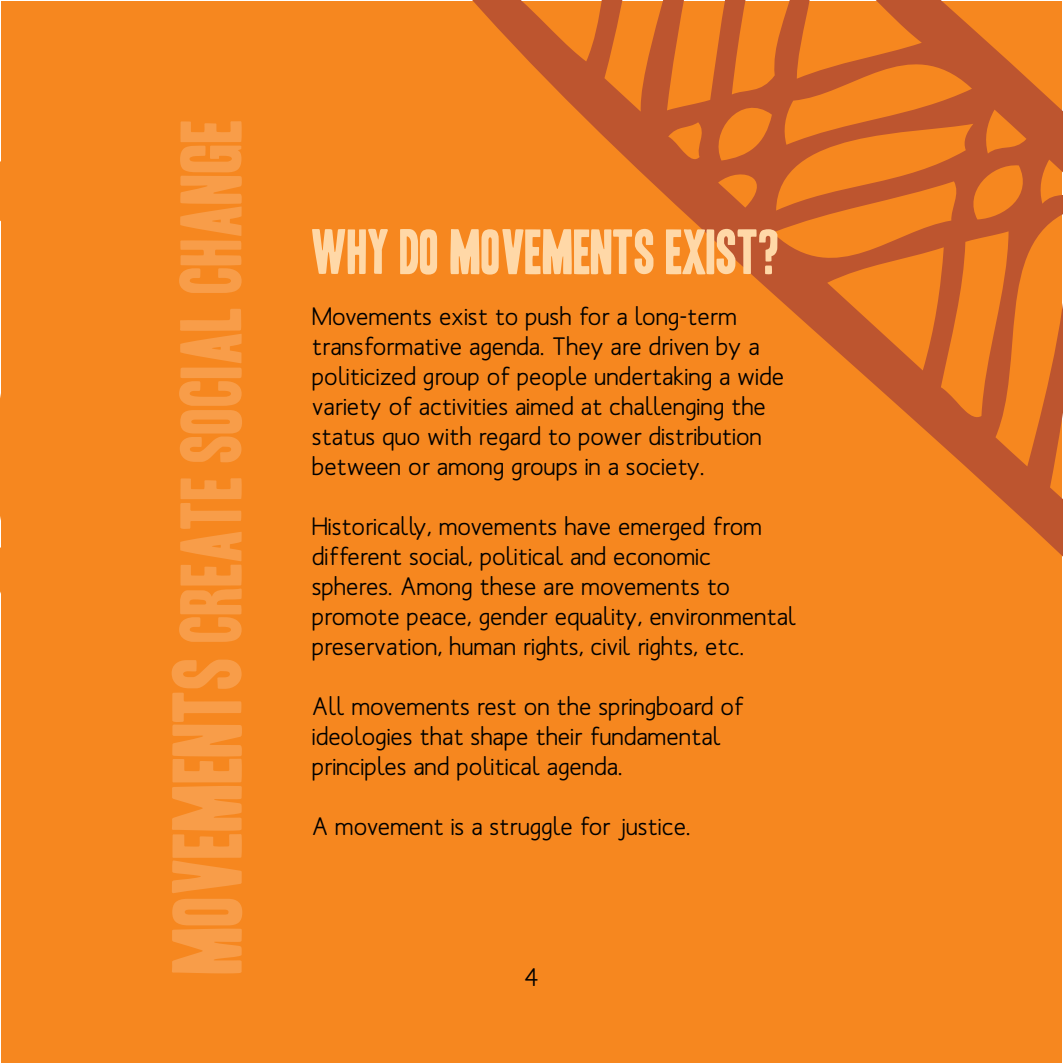
<style>
.page{position:relative;width:1063px;height:1063px;background:#fff}
.page>*{position:absolute;margin:0;border:0;box-sizing:border-box;transform-origin:0 0}
.t1{font:75px "Headline One HPLHS";color:#f89d49}
.t2{font:55px "Headline One HPLHS";color:#ffd8a7}
.t3{font:500 25px/30px "Mank Sans";color:#000}
.s1{font-size:85px}
</style>
<div class="page">
<div style="left:1px;top:1px;width:1061px;height:1062px;background:#f6871f"></div>
<svg style="left:472px;top:0;width:591px;height:557px"></svg>
<h1 class="t1" style="left:175px;top:974px;width:857px;rotate:-90deg"><span class="s1">MOVEMENTS</span> CREATE SOCIAL CHANGE</h1>
<h2 class="t2" style="left:312px;top:225px;width:470px">WHY DO MOVEMENTS EXIST?</h2>
<p class="t3" style="left:312px;top:301px;width:474px">Movements exist to push for a long-term transformative agenda. They are driven by a politicized group of people undertaking a wide variety of activities aimed at challenging the status quo with regard to power distribution between or among groups in a society.</p>
<p class="t3" style="left:312px;top:511px;width:486px">Historically, movements have emerged from different social, political and economic spheres. Among these are movements to promote peace, gender equality, environmental preservation, human rights, civil rights, etc.</p>
<p class="t3" style="left:312px;top:691px;width:433px">All movements rest on the springboard of ideologies that shape their fundamental principles and political agenda.</p>
<p class="t3" style="left:312px;top:811px;width:381px">A movement is a struggle for justice.</p>
<p class="t3" style="left:524px;top:962px;width:16px">4</p>
</div>
